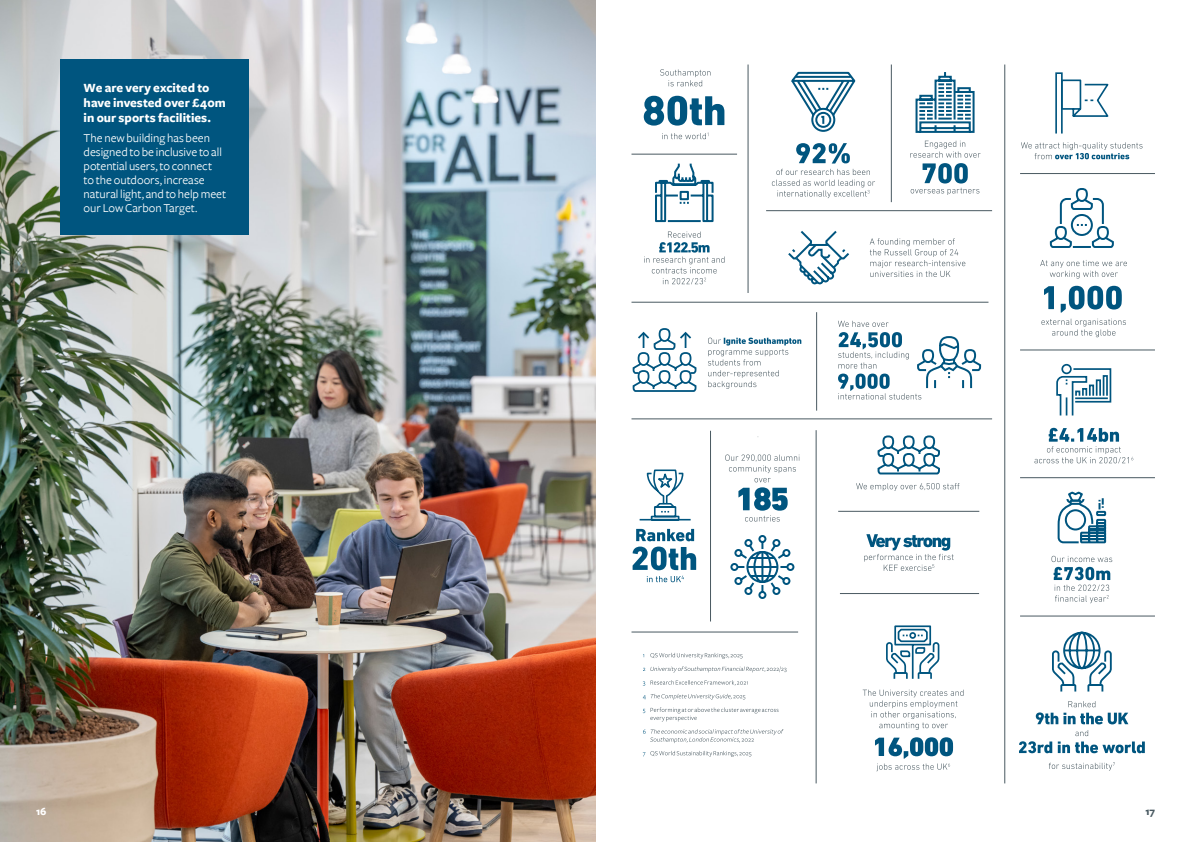
<style>
.page{position:relative;width:1191px;height:842px;background:#fff}
.page>*{position:absolute;margin:0;border:0;box-sizing:border-box;transform-origin:0 0}
.t1{font:700 13px/15px "Freight Sans";color:#fff}
.t2{font:12.5px/14px "Freight Sans";color:#fff}
.t3{font:700 11px "Freight Sans";color:#fff}
.t4{font:700 11px "Freight Sans";color:#495961}
</style>
<div class="page">
<svg style="left:1048px;top:762px;width:66px;height:8px"></svg>
<svg style="left:1019px;top:730px;width:125px;height:23px"></svg>
<svg style="left:1035px;top:701px;width:93px;height:23px"></svg>
<img style="left:0;top:0;width:595px;height:842px">
<div style="left:61px;top:59px;width:188px;height:175px;background:#00557f"></div>
<hr style="left:748px;top:65px;width:1px;height:228px;background:#495961">
<hr style="left:710px;top:431px;width:1px;height:190px;background:#495961">
<hr style="left:816px;top:430px;width:1px;height:353px;background:#495961">
<hr style="left:1004px;top:65px;width:1px;height:718px;background:#495961">
<hr style="left:891px;top:65px;width:1px;height:137px;background:#495961">
<hr style="left:816px;top:312px;width:1px;height:99px;background:#495961">
<hr style="left:631px;top:302px;width:357px;height:1px;background:#495961">
<hr style="left:766px;top:210px;width:226px;height:1px;background:#495961">
<hr style="left:1020px;top:173px;width:135px;height:1px;background:#495961">
<hr style="left:1020px;top:350px;width:135px;height:1px;background:#495961">
<hr style="left:1020px;top:477px;width:135px;height:1px;background:#495961">
<hr style="left:1020px;top:616px;width:135px;height:1px;background:#495961">
<hr style="left:631px;top:419px;width:361px;height:1px;background:#495961">
<hr style="left:631px;top:632px;width:167px;height:1px;background:#495961">
<hr style="left:840px;top:593px;width:139px;height:1px;background:#495961">
<svg style="left:772px;top:143px;width:103px;height:55px"></svg>
<svg style="left:915px;top:72px;width:60px;height:61px"></svg>
<svg style="left:910px;top:141px;width:70px;height:54px"></svg>
<svg style="left:869px;top:238px;width:96px;height:39px"></svg>
<svg style="left:788px;top:231px;width:62px;height:54px"></svg>
<svg style="left:660px;top:69px;width:50px;height:17px"></svg>
<svg style="left:662px;top:133px;width:46px;height:6px"></svg>
<svg style="left:644px;top:96px;width:80px;height:30px"></svg>
<hr style="left:631px;top:154px;width:106px;height:1px;background:#495961">
<svg style="left:644px;top:231px;width:80px;height:53px"></svg>
<svg style="left:655px;top:163px;width:59px;height:60px"></svg>
<svg style="left:1051px;top:556px;width:61px;height:47px"></svg>
<svg style="left:1057px;top:491px;width:50px;height:53px"></svg>
<div style="left:1055px;top:72px;width:7px;height:62px;border:2px solid #00557f"></div>
<svg style="left:1060px;top:79px;width:49px;height:39px"></svg>
<svg style="left:1021px;top:142px;width:121px;height:17px"></svg>
<svg style="left:725px;top:454px;width:74px;height:68px"></svg>
<svg style="left:730px;top:535px;width:65px;height:64px"></svg>
<hr style="left:838px;top:511px;width:141px;height:1px;background:#495961">
<svg style="left:856px;top:483px;width:103px;height:8px"></svg>
<svg style="left:877px;top:435px;width:63px;height:40px"></svg>
<svg style="left:864px;top:534px;width:89px;height:37px"></svg>
<svg style="left:1041px;top:319px;width:85px;height:18px"></svg>
<svg style="left:1040px;top:260px;width:87px;height:19px"></svg>
<svg style="left:1044px;top:286px;width:77px;height:27px"></svg>
<svg style="left:1049px;top:188px;width:65px;height:60px"></svg>
<svg style="left:708px;top:338px;width:93px;height:51px"></svg>
<svg style="left:632px;top:547px;width:64px;height:23px"></svg>
<svg style="left:636px;top:529px;width:58px;height:12px"></svg>
<svg style="left:647px;top:576px;width:37px;height:6px"></svg>
<svg style="left:639px;top:470px;width:52px;height:51px"></svg>
<svg style="left:643px;top:751px;width:108px;height:6px"></svg>
<svg style="left:643px;top:729px;width:140px;height:14px"></svg>
<svg style="left:643px;top:707px;width:135px;height:14px"></svg>
<svg style="left:643px;top:694px;width:102px;height:6px"></svg>
<svg style="left:643px;top:680px;width:105px;height:6px"></svg>
<svg style="left:643px;top:666px;width:143px;height:6px"></svg>
<svg style="left:650px;top:653px;width:92px;height:6px"></svg>
<svg style="left:838px;top:321px;width:144px;height:78px"></svg>
<svg style="left:791px;top:71px;width:65px;height:61px"></svg>
<svg style="left:1034px;top:428px;width:99px;height:35px"></svg>
<svg style="left:1056px;top:363px;width:56px;height:53px"></svg>
<svg style="left:886px;top:625px;width:54px;height:54px"></svg>
<svg style="left:875px;top:737px;width:78px;height:34px"></svg>
<svg style="left:863px;top:690px;width:100px;height:40px"></svg>
<svg style="left:1052px;top:631px;width:60px;height:61px"></svg>
<svg style="left:632px;top:328px;width:65px;height:64px"></svg>
<p class="t1" style="left:84px;top:81px;width:144px">We are very excited to have invested over £40m in our sports facilities.</p>
<p class="t2" style="left:84px;top:131px;width:144px">The new building has been designed to be inclusive to all potential users, to connect<br>to the outdoors, increase natural light, and to help meet our Low Carbon Target.</p>
<p class="t3" style="left:36px;top:806px;width:12px">16</p>
<p class="t4" style="left:1145px;top:806px;width:11px">17</p>
</div>
